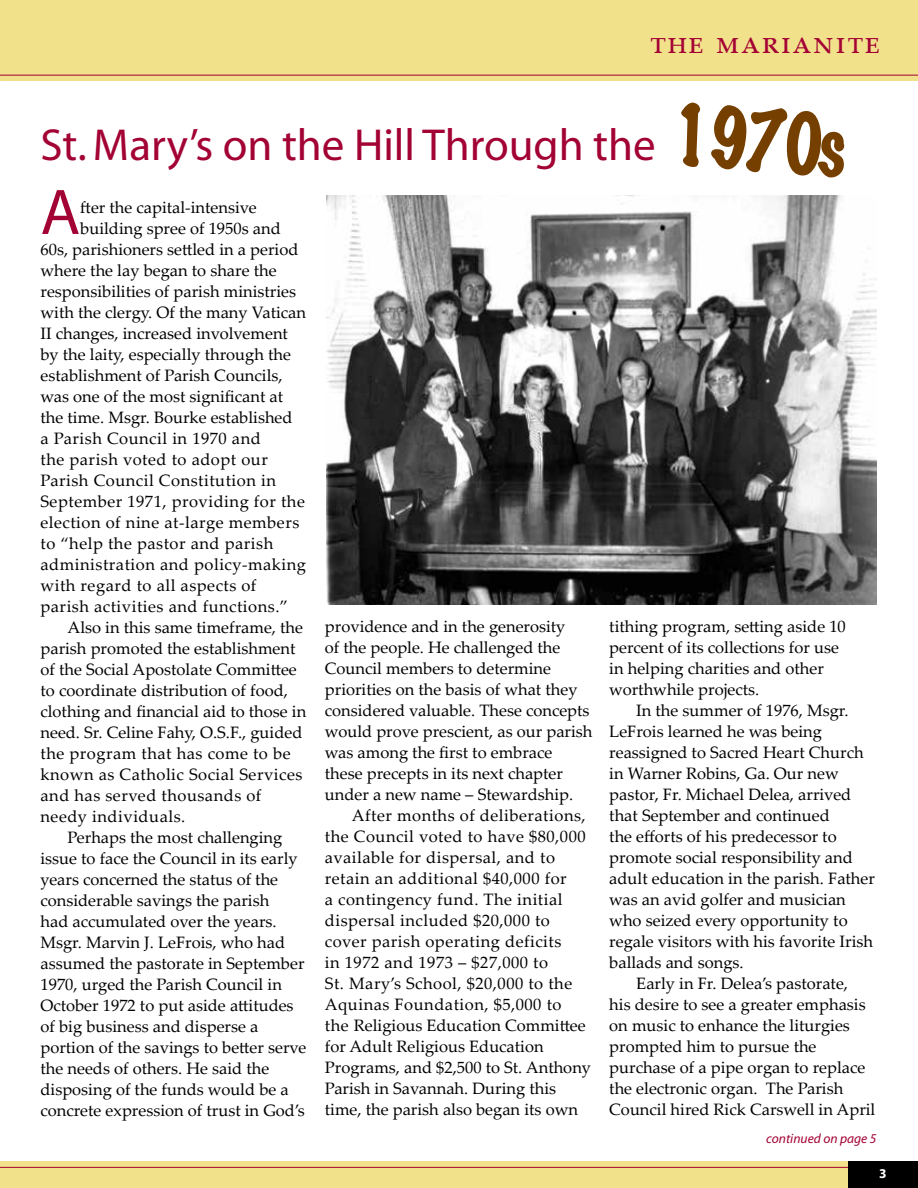
<style>
.page{position:relative;width:918px;height:1188px;background:#fff}
.page>*{position:absolute;margin:0;border:0;box-sizing:border-box;transform-origin:0 0}
.t1{font:100 76.35px "Marker Felt";color:#753f00}
.t2{font:64.95px "Myriad";color:#a30234}
.t3{font:45px "Myriad";color:#a30234}
.t4{font:33px "Palatino Linotype";color:#a30234}
.t5{font:16.5px/21px "Palatino Linotype";color:#000}
.t6{font:16.5px/21px "Palatino Linotype";letter-spacing:.03em;color:#000}
.t7{font:italic 13.5px "Myriad";color:#a30234}
.t8{font:700 13.5px "Myriad";color:#fff}
.s1{font-weight:700;color:#fff}
</style>
<div class="page">
<div style="left:0;top:1161px;width:918px;height:27px;background:#f2e18b"></div>
<hr style="left:0;top:1167px;width:918px;height:1px;background:#a30234">
<div style="left:848px;top:1161px;width:70px;height:27px;background:#000"></div>
<div style="left:0;top:0;width:918px;height:81px;background:#f2e18b"></div>
<hr style="left:0;top:75px;width:918px;height:1px;background:#a30234">
<img style="left:326px;top:196px;width:550px;height:409px">
<h3 class="t4" style="left:650px;top:19px;width:232px">the marianite</h3>
<h1 class="t1" style="left:675px;top:74px;width:178px;rotate:4deg">1970s</h1>
<h3 class="t3" style="left:40px;top:122px;width:746px">St. Mary’s on the Hill Through the <span class="s1">1970s</span></h3>
<h2 class="t2" style="left:40px;top:180px;width:41px">A</h2>
<p class="t5" style="left:80px;top:196px;width:178px">fter the capital-intensive</p>
<p class="t5" style="left:80px;top:217px;width:202px">building spree of 1950s and</p>
<p class="t5" style="left:41px;top:238px;width:259px">60s, parishioners settled in a period</p>
<p class="t5" style="left:41px;top:259px;width:238px">where the lay began to share the</p>
<p class="t5" style="left:41px;top:280px;width:257px">responsibilities of parish ministries</p>
<p class="t5" style="left:41px;top:301px;width:267px">with the clergy. Of the many Vatican</p>
<p class="t5" style="left:41px;top:322px;width:249px">II changes, increased involvement</p>
<p class="t5" style="left:41px;top:343px;width:252px">by the laity, especially through the</p>
<p class="t5" style="left:41px;top:364px;width:244px">establishment of Parish Councils,</p>
<p class="t5" style="left:41px;top:385px;width:244px">was one of the most significant at</p>
<p class="t5" style="left:41px;top:406px;width:254px">the time. Msgr. Bourke established</p>
<p class="t6" style="left:41px;top:427px;width:222px">a Parish Council in 1970 and</p>
<p class="t6" style="left:41px;top:448px;width:229px">the parish voted to adopt our</p>
<p class="t6" style="left:41px;top:469px;width:237px">Parish Council Constitution in</p>
<p class="t6" style="left:41px;top:490px;width:266px">September 1971, providing for the</p>
<p class="t6" style="left:41px;top:511px;width:260px">election of nine at-large members</p>
<p class="t6" style="left:41px;top:532px;width:234px">to “help the pastor and parish</p>
<p class="t6" style="left:41px;top:553px;width:267px">administration and policy-making</p>
<p class="t6" style="left:41px;top:574px;width:217px">with regard to all aspects of</p>
<p class="t6" style="left:41px;top:595px;width:249px">parish activities and functions.”</p>
<p class="t5" style="left:68px;top:616px;width:237px">Also in this same timeframe, the</p>
<p class="t5" style="left:41px;top:637px;width:257px">parish promoted the establishment</p>
<p class="t5" style="left:41px;top:658px;width:258px">of the Social Apostolate Committee</p>
<p class="t5" style="left:41px;top:679px;width:249px">to coordinate distribution of food,</p>
<p class="t5" style="left:41px;top:700px;width:267px">clothing and financial aid to those in</p>
<p class="t5" style="left:41px;top:721px;width:263px">need. Sr. Celine Fahy, O.S.F., guided</p>
<p class="t6" style="left:41px;top:742px;width:252px">the program that has come to be</p>
<p class="t6" style="left:41px;top:763px;width:263px">known as Catholic Social Services</p>
<p class="t6" style="left:41px;top:784px;width:222px">and has served thousands of</p>
<p class="t6" style="left:41px;top:805px;width:146px">needy individuals.</p>
<p class="t5" style="left:68px;top:826px;width:216px">Perhaps the most challenging</p>
<p class="t5" style="left:41px;top:847px;width:259px">issue to face the Council in its early</p>
<p class="t5" style="left:41px;top:868px;width:239px">years concerned the status of the</p>
<p class="t5" style="left:41px;top:889px;width:230px">considerable savings the parish</p>
<p class="t5" style="left:41px;top:910px;width:238px">had accumulated over the years.</p>
<p class="t5" style="left:41px;top:931px;width:246px">Msgr. Marvin J. LeFrois, who had</p>
<p class="t5" style="left:41px;top:952px;width:266px">assumed the pastorate in September</p>
<p class="t5" style="left:41px;top:973px;width:243px">1970, urged the Parish Council in</p>
<p class="t5" style="left:41px;top:994px;width:255px">October 1972 to put aside attitudes</p>
<p class="t5" style="left:41px;top:1015px;width:219px">of big business and disperse a</p>
<p class="t5" style="left:41px;top:1036px;width:267px">portion of the savings to better serve</p>
<p class="t5" style="left:41px;top:1057px;width:230px">the needs of others. He said the</p>
<p class="t5" style="left:41px;top:1078px;width:250px">disposing of the funds would be a</p>
<p class="t5" style="left:41px;top:1099px;width:266px">concrete expression of trust in God’s</p>
<p class="t5" style="left:325px;top:615px;width:269px">providence and in the generosity<br>of the people. He challenged the Council members to determine priorities on the basis of what they considered valuable. These concepts would prove prescient, as our parish was among the first to embrace these precepts in its next chapter under a new name – Stewardship.</p>
<p class="t6" style="left:325px;top:804px;width:268px;text-indent:27px">After months of deliberations, the Council voted to have $80,000 available for dispersal, and to retain an additional $40,000 for<br>a contingency fund. The initial dispersal included $20,000 to cover parish operating deficits<br>in 1972 and 1973 – $27,000 to<br>St. Mary’s School, $20,000 to the<br>Aquinas Foundation, $5,000 to<br>the Religious Education Committee for Adult Religious Education<br>Programs, and $2,500 to St. Anthony<br>Parish in Savannah. During this time, the parish also began its own</p>
<p class="t5" style="left:609px;top:615px;width:238px">tithing program, setting aside 10 percent of its collections for use in helping charities and other worthwhile projects.</p>
<p class="t5" style="left:636px;top:699px;width:214px">In the summer of 1976, Msgr.</p>
<p class="t5" style="left:609px;top:720px;width:214px">LeFrois learned he was being</p>
<p class="t5" style="left:609px;top:741px;width:256px">reassigned to Sacred Heart Church</p>
<p class="t5" style="left:609px;top:762px;width:231px">in Warner Robins, Ga. Our new</p>
<p class="t5" style="left:609px;top:783px;width:244px">pastor, Fr. Michael Delea, arrived</p>
<p class="t5" style="left:609px;top:804px;width:222px">that September and continued</p>
<p class="t5" style="left:609px;top:825px;width:229px">the efforts of his predecessor to</p>
<p class="t5" style="left:609px;top:846px;width:245px">promote social responsibility and</p>
<p class="t5" style="left:609px;top:867px;width:267px">adult education in the parish. Father</p>
<p class="t5" style="left:609px;top:888px;width:238px">was an avid golfer and musician</p>
<p class="t5" style="left:609px;top:909px;width:240px">who seized every opportunity to</p>
<p class="t5" style="left:609px;top:930px;width:265px">regale visitors with his favorite Irish</p>
<p class="t5" style="left:609px;top:951px;width:136px">ballads and songs.</p>
<p class="t5" style="left:636px;top:972px;width:213px">Early in Fr. Delea’s pastorate,</p>
<p class="t5" style="left:609px;top:993px;width:258px">his desire to see a greater emphasis</p>
<p class="t5" style="left:609px;top:1014px;width:242px">on music to enhance the liturgies</p>
<p class="t5" style="left:609px;top:1035px;width:209px">prompted him to pursue the</p>
<p class="t5" style="left:609px;top:1056px;width:258px">purchase of a pipe organ to replace</p>
<p class="t5" style="left:609px;top:1077px;width:235px">the electronic organ. The Parish</p>
<p class="t5" style="left:609px;top:1098px;width:268px">Council hired Rick Carswell in April</p>
<p class="t7" style="left:766px;top:1132px;width:112px">continued on page 5</p>
<p class="t8" style="left:879px;top:1166px;width:9px">3</p>
</div>
